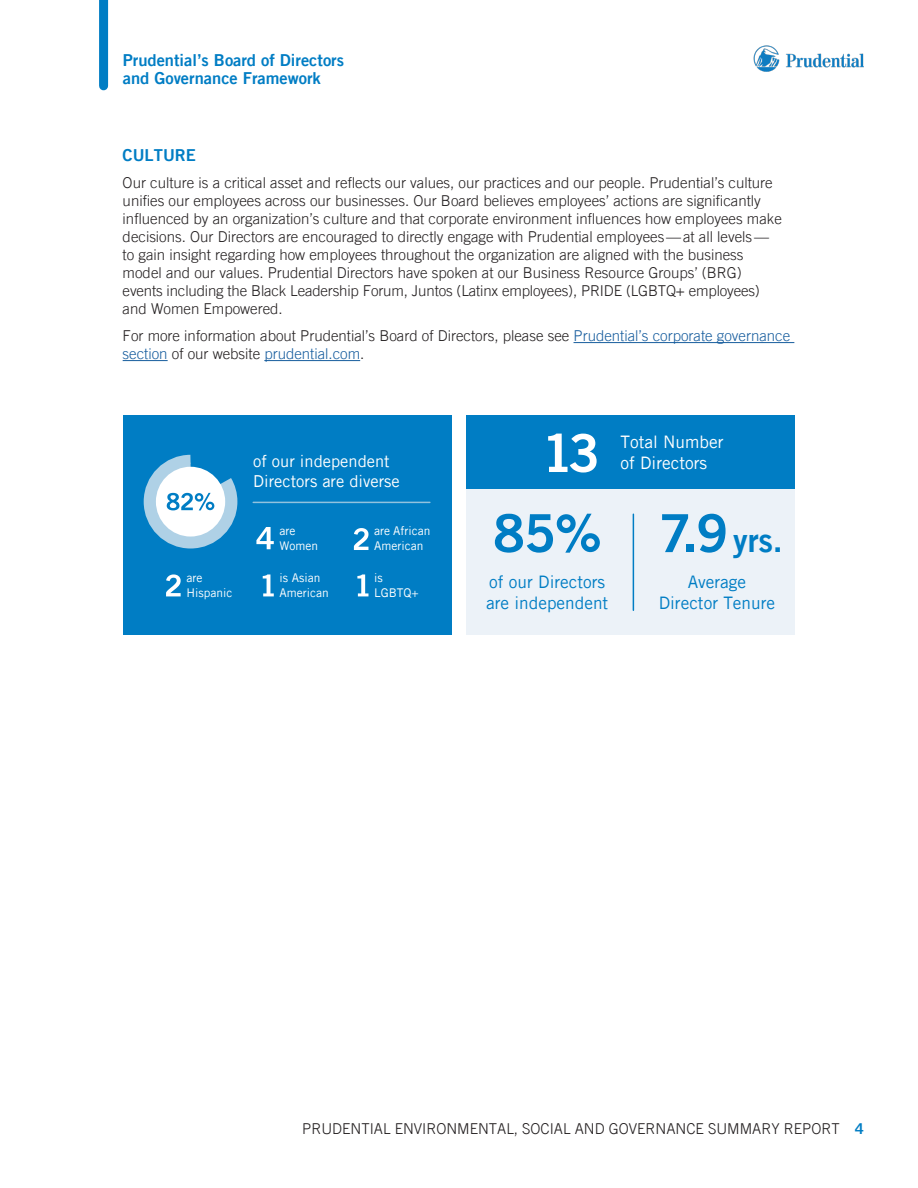
<style>
.page{position:relative;width:918px;height:1188px;background:#fff}
.page>*{position:absolute;margin:0;border:0;box-sizing:border-box;transform-origin:0 0}
.t1{font:700 52.5px "Prudential Modern";color:#007dc4}
.t2{font:700 52.5px "Prudential Modern";color:#fff}
.t3{font:700 33px "Prudential Modern";color:#007dc4}
.t4{font:500 17.25px/20.7px "Prudential Modern";color:#007dc4;text-align:center}
.t5{font:500 17.25px "Prudential Modern";color:#fff}
.BODY{font:700 16.5px/18px "Prudential Modern";color:#007dc4}
.t6{font:500 16.5px/19.8px "Prudential Modern";color:#fff}
.BODY-2{font:300 15px/18px "Prudential Modern";color:#231f20}
.t7{font:500 12px/14.4px "Prudential Modern";color:#fff}
.s1{color:#175d9e}
.s2{font-size:52.5px}
.s3{font-weight:700;color:#007dc4}
</style>
<div class="page">
<div style="left:466px;top:415px;width:329px;height:74px;background:#007dc4"></div>
<div style="left:466px;top:489px;width:329px;height:146px;background:#ecf2f8"></div>
<div style="left:123px;top:415px;width:329px;height:220px;background:#007dc4"></div>
<hr style="left:253px;top:502px;width:177px;height:1px;background:#92c2de">
<svg style="left:354px;top:528px;width:14px;height:22px"></svg>
<svg style="left:166px;top:574px;width:15px;height:22px"></svg>
<svg style="left:263px;top:574px;width:11px;height:22px"></svg>
<svg style="left:357px;top:574px;width:11px;height:22px"></svg>
<svg style="left:256px;top:527px;width:18px;height:22px"></svg>
<hr style="left:633px;top:514px;width:1px;height:96px;background:#007dc4">
<img style="left:754px;top:45px;width:110px;height:27px">
<div style="left:99px;top:0;width:9px;height:86px;background:#007dc4"></div>
<hr style="left:574px;top:342px;width:220px;height:1px;background:#175d9e">
<hr style="left:123px;top:360px;width:45px;height:1px;background:#175d9e">
<hr style="left:264px;top:360px;width:96px;height:1px;background:#175d9e">
<svg style="left:143px;top:454px;width:95px;height:95px"></svg>
<p class="BODY" style="left:123px;top:51px;width:223px">Prudential’s Board of Directors and Governance Framework</p>
<p class="BODY" style="left:123px;top:146px;width:75px">CULTURE</p>
<p class="BODY-2" style="left:123px;top:174px;width:661px">Our culture is a critical asset and reflects our values, our practices and our people. Prudential’s culture unifies our employees across our businesses. Our Board believes employees’ actions are significantly influenced by an organization’s culture and that corporate environment influences how employees make decisions. Our Directors are encouraged to directly engage with Prudential employees—at all levels— to gain insight regarding how employees throughout the organization are aligned with the business model and our values. Prudential Directors have spoken at our Business Resource Groups’ (BRG) events including the Black Leadership Forum, Juntos (Latinx employees), PRIDE (LGBTQ+ employees) and Women Empowered.</p>
<p class="BODY-2" style="left:123px;top:327px;width:669px">For more information about Prudential’s Board of Directors, please see <span class="s1">Prudential’s corporate governance section</span> of our website <span class="s1">prudential.com</span>.</p>
<p class="t7" style="left:186px;top:571px;width:17px">are</p>
<p class="t7" style="left:186px;top:585px;width:48px">Hispanic</p>
<p class="t6" style="left:253px;top:451px;width:148px">of our independent<br>Directors are diverse</p>
<p class="t7" style="left:374px;top:524px;width:58px">are African<br>American</p>
<p class="t7" style="left:279px;top:524px;width:17px">are</p>
<p class="t7" style="left:279px;top:538px;width:40px">Women</p>
<p class="t7" style="left:279px;top:571px;width:42px">is Asian</p>
<p class="t7" style="left:279px;top:585px;width:51px">American</p>
<p class="t7" style="left:374px;top:571px;width:10px">is</p>
<p class="t7" style="left:374px;top:585px;width:46px">LGBTQ+</p>
<h1 class="t2" style="left:541px;top:421px;width:60px">13</h1>
<p class="t5" style="left:621px;top:432px;width:105px">Total Number</p>
<p class="t5" style="left:621px;top:453px;width:88px">of Directors</p>
<h1 class="t1" style="left:493px;top:501px;width:110px">85%</h1>
<h1 class="t3" style="left:659px;top:520px;width:125px"><span class="s2">7.9</span> yrs.</h1>
<p class="t4" style="left:489px;top:571px;width:117px">of our Directors</p>
<p class="t4" style="left:486px;top:592px;width:124px">are independent</p>
<p class="t4" style="left:659px;top:571px;width:118px">Average<br>Director Tenure</p>
<p class="BODY-2" style="left:302px;top:1120px;width:563px">PRUDENTIAL ENVIRONMENTAL, SOCIAL AND GOVERNANCE SUMMARY REPORT <span class="s3">4</span></p>
</div>
